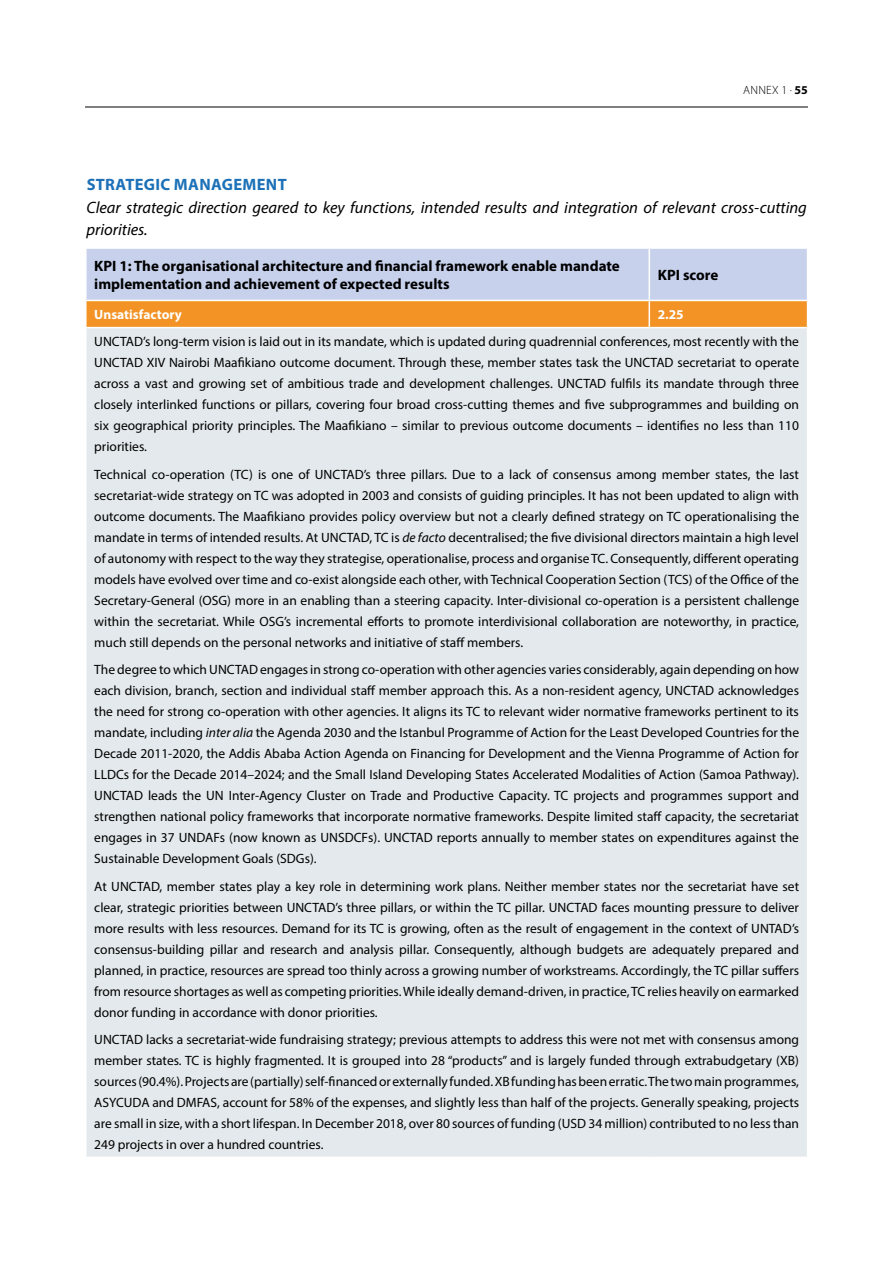
<style>
.page{position:relative;width:893px;height:1263px;background:#fff}
.page>*{position:absolute;margin:0;border:0;box-sizing:border-box;transform-origin:0 0}
.t1{font:italic 16.5px/22.5px "Myriad Pro";color:#000}
.t2{font:700 16.5px "Myriad Pro";letter-spacing:.02em;color:#1d71b8}
.t3{font:700 15px/18px "Myriad Pro";color:#000}
.t4{font:13.5px/21px "Myriad Pro";color:#000;text-align:justify}
.t5{font:700 13.5px "Myriad Pro";color:#fff}
.t6{font:300 12px "Myriad Pro";letter-spacing:.02em;color:#000}
.s1{font-weight:700}
.s2{font-style:italic}
</style>
<div class="page">
<hr style="left:85px;top:107px;width:723px;height:1px;background:#000">
<div style="left:86px;top:328px;width:721px;height:829px;background:#e3e9ec"></div>
<svg style="left:86px;top:248px;width:722px;height:79px;background:#d7beac"></svg>
<hr style="left:85px;top:328px;width:2px;height:828px;background:#fff">
<hr style="left:85px;top:1156px;width:564px;height:2px;background:#fff">
<hr style="left:649px;top:1156px;width:159px;height:2px;background:#fff">
<p class="t6" style="left:743px;top:83px;width:66px">ANNEX 1 . <span class="s1">55</span></p>
<p class="t2" style="left:87px;top:174px;width:202px">STRATEGIC MANAGEMENT</p>
<p class="t1" style="left:87px;top:196px;width:722px">Clear strategic direction geared to key functions, intended results and integration of relevant cross-cutting priorities.</p>
<p class="t3" style="left:94px;top:256px;width:527px">KPI 1: The organisational architecture and financial framework enable mandate implementation and achievement of expected results</p>
<p class="t3" style="left:658px;top:265px;width:62px">KPI score</p>
<p class="t5" style="left:94px;top:306px;width:89px">Unsatisfactory</p>
<p class="t5" style="left:658px;top:306px;width:27px">2.25</p>
<p class="t4" style="left:94px;top:331px;width:706px">UNCTAD’s long-term vision is laid out in its mandate, which is updated during quadrennial conferences, most recently with the UNCTAD XIV Nairobi Maafikiano outcome document. Through these, member states task the UNCTAD secretariat to operate across a vast and growing set of ambitious trade and development challenges. UNCTAD fulfils its mandate through three closely interlinked functions or pillars, covering four broad cross-cutting themes and five subprogrammes and building on six geographical priority principles. The Maafikiano – similar to previous outcome documents – identifies no less than 110 priorities.</p>
<p class="t4" style="left:94px;top:463px;width:706px">Technical co-operation (TC) is one of UNCTAD’s three pillars. Due to a lack of consensus among member states, the last secretariat-wide strategy on TC was adopted in 2003 and consists of guiding principles. It has not been updated to align with outcome documents. The Maafikiano provides policy overview but not a clearly defined strategy on TC operationalising the mandate in terms of intended results. At UNCTAD, TC is <span class="s2">de facto</span> decentralised; the five divisional directors maintain a high level of autonomy with respect to the way they strategise, operationalise, process and organise TC. Consequently, different operating models have evolved over time and co-exist alongside each other, with Technical Cooperation Section (TCS) of the Office of the Secretary-General (OSG) more in an enabling than a steering capacity. Inter-divisional co-operation is a persistent challenge within the secretariat. While OSG’s incremental efforts to promote interdivisional collaboration are noteworthy, in practice, much still depends on the personal networks and initiative of staff members.</p>
<p class="t4" style="left:94px;top:659px;width:706px">The degree to which UNCTAD engages in strong co-operation with other agencies varies considerably, again depending on how each division, branch, section and individual staff member approach this. As a non-resident agency, UNCTAD acknowledges the need for strong co-operation with other agencies. It aligns its TC to relevant wider normative frameworks pertinent to its mandate, including <span class="s2">inter alia</span> the Agenda 2030 and the Istanbul Programme of Action for the Least Developed Countries for the Decade 2011-2020, the Addis Ababa Action Agenda on Financing for Development and the Vienna Programme of Action for LLDCs for the Decade 2014–2024; and the Small Island Developing States Accelerated Modalities of Action (Samoa Pathway).<br>UNCTAD leads the UN Inter-Agency Cluster on Trade and Productive Capacity. TC projects and programmes support and strengthen national policy frameworks that incorporate normative frameworks. Despite limited staff capacity, the secretariat engages in 37 UNDAFs (now known as UNSDCFs). UNCTAD reports annually to member states on expenditures against the Sustainable Development Goals (SDGs).</p>
<p class="t4" style="left:94px;top:875px;width:706px">At UNCTAD, member states play a key role in determining work plans. Neither member states nor the secretariat have set clear, strategic priorities between UNCTAD’s three pillars, or within the TC pillar. UNCTAD faces mounting pressure to deliver more results with less resources. Demand for its TC is growing, often as the result of engagement in the context of UNTAD’s consensus-building pillar and research and analysis pillar. Consequently, although budgets are adequately prepared and planned, in practice, resources are spread too thinly across a growing number of workstreams. Accordingly, the TC pillar suffers from resource shortages as well as competing priorities. While ideally demand-driven, in practice, TC relies heavily on earmarked donor funding in accordance with donor priorities.</p>
<p class="t4" style="left:94px;top:1029px;width:706px">UNCTAD lacks a secretariat-wide fundraising strategy; previous attempts to address this were not met with consensus among member states. TC is highly fragmented. It is grouped into 28 “products” and is largely funded through extrabudgetary (XB) sources (90.4%). Projects are (partially) self-financed or externally funded. XB funding has been erratic. The two main programmes, ASYCUDA and DMFAS, account for 58% of the expenses, and slightly less than half of the projects. Generally speaking, projects are small in size, with a short lifespan. In December 2018, over 80 sources of funding (USD 34 million) contributed to no less than 249 projects in over a hundred countries.</p>
</div>
